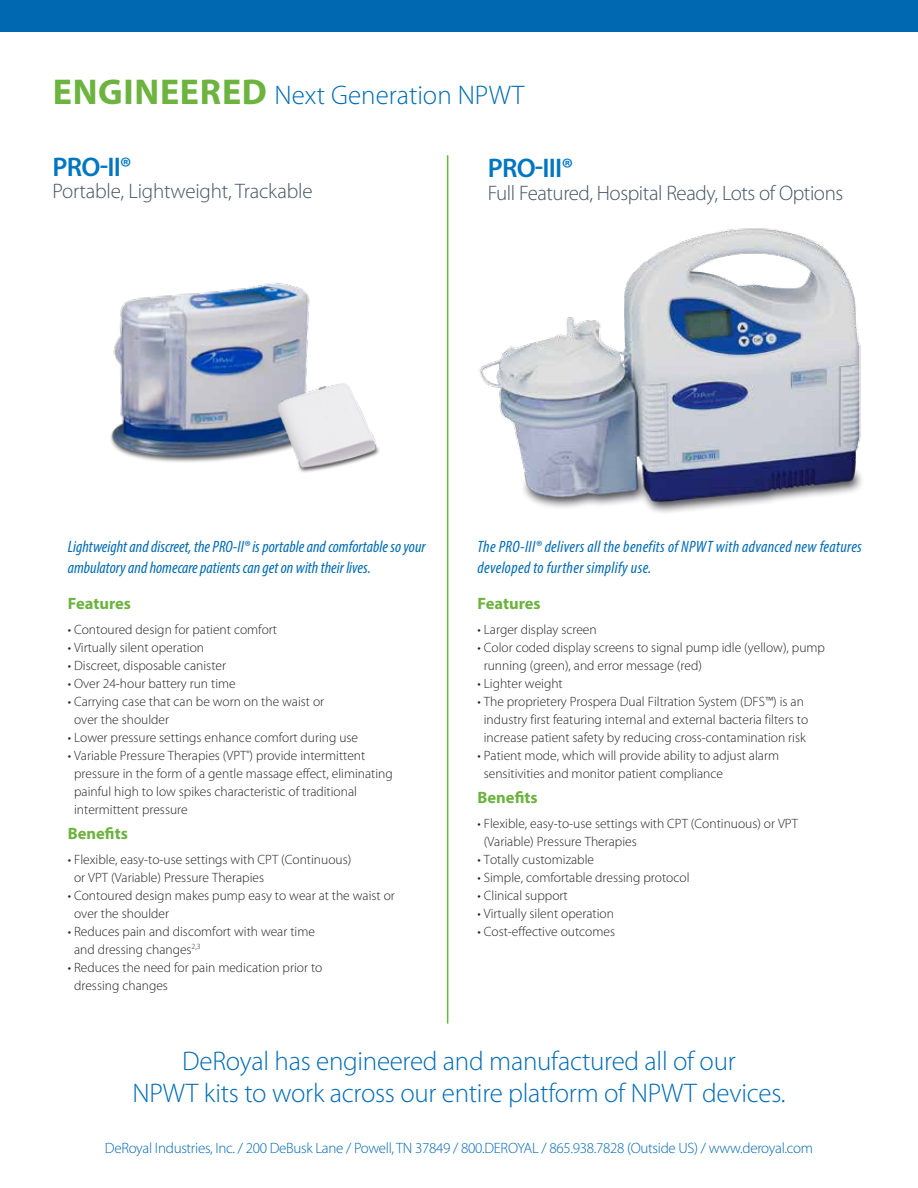
<style>
.page{position:relative;width:918px;height:1188px;background:#fff}
.page>*{position:absolute;margin:0;border:0;box-sizing:border-box;transform-origin:0 0}
.t1{font:300 27px/32.4px "Myriad Pro";letter-spacing:-.01em;color:#006bb6;text-align:center}
.t2{font:600 27px "Myriad Pro";letter-spacing:-.03em;color:#0076c0}
.t3{font:300 21px "Myriad Pro";letter-spacing:-.02em;color:#435363}
.t4{font:italic condensed 16.5px/21px "Myriad Pro";color:#006bb6}
.t5{font:italic condensed 16.5px/21px "Myriad Pro";letter-spacing:.02em;color:#006bb6}
.t6{font:700 16.5px "Myriad Pro";color:#6cb33f}
.t7{font:300 15px "Myriad Pro";letter-spacing:-.02em;color:#0067b1}
.t8{font:300 13.5px/18px "Myriad Pro";color:#231f20}
.s1{font-weight:700;font-size:36px;color:#6cb33f}
</style>
<div class="page">
<div style="left:0;top:0;width:918px;height:31px;background:#0067b1"></div>
<img style="left:479px;top:228px;width:383px;height:285px">
<hr style="left:447px;top:155px;width:1px;height:869px;background:#6cb33f">
<img style="left:110px;top:283px;width:200px;height:180px">
<img style="left:278px;top:384px;width:102px;height:89px">
<h1 class="t1" style="left:53px;top:78px;width:473px"><span class="s1">ENGINEERED</span> Next Generation NPWT</h1>
<h1 class="t2" style="left:53px;top:149px;width:81px">PRO-II®</h1>
<h2 class="t3" style="left:52px;top:178px;width:262px">Portable, Lightweight, Trackable</h2>
<h1 class="t2" style="left:488px;top:151px;width:87px">PRO-III®</h1>
<h2 class="t3" style="left:488px;top:180px;width:357px">Full Featured, Hospital Ready, Lots of Options</h2>
<p class="t4" style="left:68px;top:536px;width:359px">Lightweight and discreet, the PRO-II® is portable and comfortable so your ambulatory and homecare patients can get on with their lives.</p>
<p class="t6" style="left:68px;top:593px;width:65px">Features</p>
<p class="t8" style="left:68px;top:620px;width:211px">• Contoured design for patient comfort</p>
<p class="t8" style="left:68px;top:638px;width:138px">• Virtually silent operation</p>
<p class="t8" style="left:68px;top:656px;width:160px">• Discreet, disposable canister</p>
<p class="t8" style="left:68px;top:674px;width:169px">• Over 24-hour battery run time</p>
<p class="t8" style="left:74px;top:692px;width:252px;text-indent:-6px">• Carrying case that can be worn on the waist or over the shoulder</p>
<p class="t8" style="left:68px;top:728px;width:292px">• Lower pressure settings enhance comfort during use</p>
<p class="t8" style="left:74px;top:746px;width:320px;text-indent:-6px">• Variable Pressure Therapies (VPT<sup>®</sup>) provide intermittent pressure in the form of a gentle massage effect, eliminating painful high to low spikes characteristic of traditional intermittent pressure</p>
<p class="t6" style="left:68px;top:823px;width:62px">Benefits</p>
<p class="t8" style="left:74px;top:850px;width:279px;text-indent:-6px">• Flexible, easy-to-use settings with CPT (Continuous) or VPT (Variable) Pressure Therapies</p>
<p class="t8" style="left:74px;top:886px;width:322px;text-indent:-6px">• Contoured design makes pump easy to wear at the waist or over the shoulder</p>
<p class="t8" style="left:74px;top:922px;width:242px;text-indent:-6px">• Reduces pain and discomfort with wear time and dressing changes<sup>2,3</sup></p>
<p class="t8" style="left:74px;top:958px;width:250px;text-indent:-6px">• Reduces the need for pain medication prior to dressing changes</p>
<p class="t5" style="left:478px;top:536px;width:386px">The PRO-III® delivers all the benefits of NPWT with advanced new features developed to further simplify use.</p>
<p class="t6" style="left:478px;top:593px;width:65px">Features</p>
<p class="t8" style="left:478px;top:620px;width:121px">• Larger display screen</p>
<p class="t8" style="left:484px;top:638px;width:343px;text-indent:-6px">• Color coded display screens to signal pump idle (yellow), pump running (green), and error message (red)</p>
<p class="t8" style="left:478px;top:674px;width:87px">• Lighter weight</p>
<p class="t8" style="left:478px;top:692px;width:332px;text-align:center">• The proprietery Prospera Dual Filtration System (DFS™) is an industry first featuring internal and external bacteria filters to increase patient safety by reducing cross-contamination risk</p>
<p class="t8" style="left:484px;top:746px;width:297px;text-indent:-6px">• Patient mode, which will provide ability to adjust alarm sensitivities and monitor patient compliance</p>
<p class="t6" style="left:478px;top:787px;width:62px">Benefits</p>
<p class="t8" style="left:484px;top:814px;width:316px;text-indent:-6px">• Flexible, easy-to-use settings with CPT (Continuous) or VPT (Variable) Pressure Therapies</p>
<p class="t8" style="left:478px;top:850px;width:118px">• Totally customizable</p>
<p class="t8" style="left:478px;top:868px;width:214px">• Simple, comfortable dressing protocol</p>
<p class="t8" style="left:478px;top:886px;width:92px">• Clinical support</p>
<p class="t8" style="left:478px;top:904px;width:138px">• Virtually silent operation</p>
<p class="t8" style="left:478px;top:922px;width:139px">• Cost-effective outcomes</p>
<h1 class="t1" style="left:132px;top:1044px;width:655px">DeRoyal has engineered and manufactured all of our<br>NPWT kits to work across our entire platform of NPWT devices.</h1>
<p class="t7" style="left:105px;top:1139px;width:710px">DeRoyal Industries, Inc. / 200 DeBusk Lane / Powell, TN 37849 / 800.DEROYAL / 865.938.7828 (Outside US) / www.deroyal.com</p>
</div>
